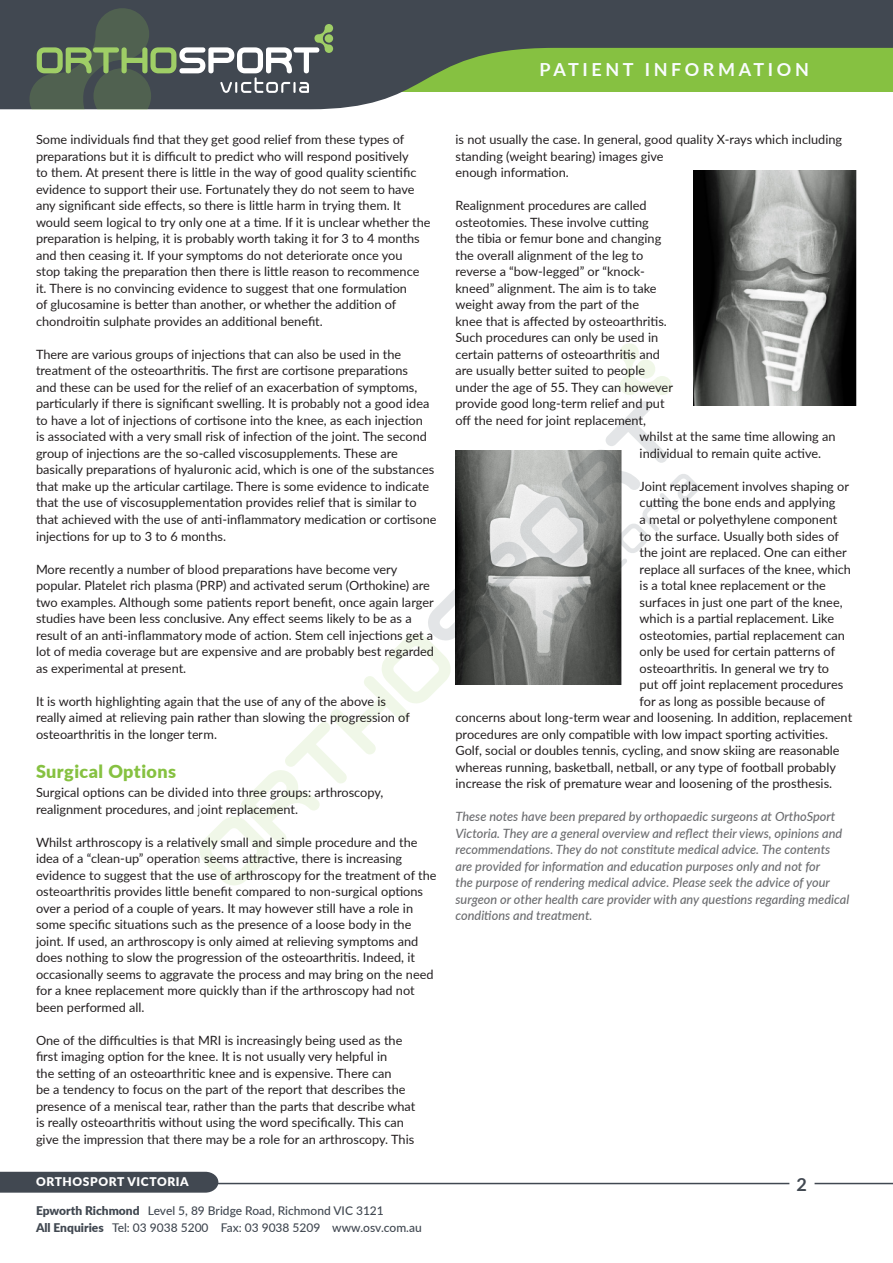
<style>
.page{position:relative;width:893px;height:1263px;background:#fff}
.page>*{position:absolute;margin:0;border:0;box-sizing:border-box;transform-origin:0 0}
.t1{font:700 18px "Lato";letter-spacing:.2em;color:#f9fcfe}
.SUBHEADING{font:900 18px "Lato";letter-spacing:.025em;color:#86c141}
.t2{font:700 18px "Lato";color:#414851}
.Body{font:12.75px/16.5px "Lato";color:#231f20}
.Disclaimer{font:italic 500 12.75px/16.5px "Lato";color:#6c6d70}
.t3{font:500 12px/16.5px "Lato";color:#414851}
.t4{font:900 12px "Lato";letter-spacing:.05em;color:#fff}
.s1{font-weight:900}
</style>
<div class="page">
<svg style="left:0;top:0;width:893px;height:109px;background:#6e8363"></svg>
<hr style="left:200px;top:1183px;width:589px;height:1px;background:#414851">
<div style="left:0;top:1172px;width:218px;height:21px;background:#414851"></div>
<hr style="left:814px;top:1183px;width:79px;height:1px;background:#414851">
<svg style="left:30px;top:8px;width:303px;height:102px;background:#58635f"></svg>
<img style="left:693px;top:170px;width:164px;height:236px">
<svg style="left:620px;top:343px;width:52px;height:52px"></svg>
<svg style="left:200px;top:401px;width:500px;height:485px"></svg>
<h1 class="t1" style="left:539px;top:56px;width:271px">PATIENT INFORMATION</h1>
<p class="Body" style="left:36px;top:131px;width:396px">Some individuals find that they get good relief from these types of preparations but it is difficult to predict who will respond positively<br>to them. At present there is little in the way of good quality scientific evidence to support their use. Fortunately they do not seem to have any significant side effects, so there is little harm in trying them. It would seem logical to try only one at a time. If it is unclear whether the preparation is helping, it is probably worth taking it for 3 to 4 months and then ceasing it. If your symptoms do not deteriorate once you<br>stop taking the preparation then there is little reason to recommence it. There is no convincing evidence to suggest that one formulation<br>of glucosamine is better than another, or whether the addition of chondroitin sulphate provides an additional benefit.</p>
<p class="Body" style="left:36px;top:346px;width:402px">There are various groups of injections that can also be used in the treatment of the osteoarthritis. The first are cortisone preparations<br>and these can be used for the relief of an exacerbation of symptoms, particularly if there is significant swelling. It is probably not a good idea to have a lot of injections of cortisone into the knee, as each injection<br>is associated with a very small risk of infection of the joint. The second group of injections are the so-called viscosupplements. These are basically preparations of hyaluronic acid, which is one of the substances that make up the articular cartilage. There is some evidence to indicate that the use of viscosupplementation provides relief that is similar to that achieved with the use of anti-inflammatory medication or cortisone injections for up to 3 to 6 months.</p>
<p class="Body" style="left:36px;top:560px;width:400px">More recently a number of blood preparations have become very popular. Platelet rich plasma (PRP) and activated serum (Orthokine) are two examples. Although some patients report benefit, once again larger studies have been less conclusive. Any effect seems likely to be as a result of an anti-inflammatory mode of action. Stem cell injections get a lot of media coverage but are expensive and are probably best regarded as experimental at present.</p>
<p class="Body" style="left:36px;top:692px;width:375px">It is worth highlighting again that the use of any of the above is really aimed at relieving pain rather than slowing the progression of osteoarthritis in the longer term.</p>
<p class="SUBHEADING" style="left:36px;top:757px;width:142px">Surgical Options</p>
<p class="Body" style="left:36px;top:784px;width:349px">Surgical options can be divided into three groups: arthroscopy, realignment procedures, and joint replacement.</p>
<p class="Body" style="left:36px;top:833px;width:402px">Whilst arthroscopy is a relatively small and simple procedure and the idea of a “clean-up” operation seems attractive, there is increasing evidence to suggest that the use of arthroscopy for the treatment of the osteoarthritis provides little benefit compared to non-surgical options over a period of a couple of years. It may however still have a role in some specific situations such as the presence of a loose body in the joint. If used, an arthroscopy is only aimed at relieving symptoms and does nothing to slow the progression of the osteoarthritis. Indeed, it occasionally seems to aggravate the process and may bring on the need for a knee replacement more quickly than if the arthroscopy had not been performed all.</p>
<p class="Body" style="left:36px;top:1031px;width:381px">One of the difficulties is that MRI is increasingly being used as the first imaging option for the knee. It is not usually very helpful in<br>the setting of an osteoarthritic knee and is expensive. There can<br>be a tendency to focus on the part of the report that describes the presence of a meniscal tear, rather than the parts that describe what is really osteoarthritis without using the word specifically. This can give the impression that there may be a role for an arthroscopy. This</p>
<p class="t4" style="left:36px;top:1173px;width:154px">ORTHOSPORT VICTORIA</p>
<p class="t3" style="left:36px;top:1202px;width:387px"><span class="s1">Epworth Richmond</span> Level 5, 89 Bridge Road, Richmond VIC 3121<br><span class="s1">All Enquiries</span> Tel: 03 9038 5200 Fax: 03 9038 5209 www.osv.com.au</p>
<p class="Body" style="left:455px;top:131px;width:388px">is not usually the case. In general, good quality X-rays which including standing (weight bearing) images give<br>enough information.</p>
<p class="Body" style="left:455px;top:197px;width:193px">Realignment procedures are called</p>
<p class="Body" style="left:455px;top:214px;width:195px">osteotomies. These involve cutting</p>
<p class="Body" style="left:455px;top:230px;width:207px">the tibia or femur bone and changing</p>
<p class="Body" style="left:455px;top:247px;width:189px">the overall alignment of the leg to</p>
<p class="Body" style="left:455px;top:263px;width:191px">reverse a “bow-legged” or “knock-</p>
<p class="Body" style="left:455px;top:280px;width:203px">kneed” alignment. The aim is to take</p>
<p class="Body" style="left:455px;top:296px;width:185px">weight away from the part of the</p>
<p class="Body" style="left:455px;top:313px;width:213px">knee that is affected by osteoarthritis.</p>
<p class="Body" style="left:455px;top:329px;width:204px">Such procedures can only be used in</p>
<p class="Body" style="left:455px;top:346px;width:206px">certain patterns of osteoarthritis and</p>
<p class="Body" style="left:455px;top:362px;width:191px">are usually better suited to people</p>
<p class="Body" style="left:455px;top:379px;width:219px">under the age of 55. They can however</p>
<p class="Body" style="left:455px;top:395px;width:211px">provide good long-term relief and put</p>
<p class="Body" style="left:455px;top:412px;width:192px">off the need for joint replacement,</p>
<p class="Body" style="left:640px;top:428px;width:197px">whilst at the same time allowing an</p>
<p class="Body" style="left:640px;top:445px;width:183px">individual to remain quite active.</p>
<p class="Body" style="left:640px;top:478px;width:211px">Joint replacement involves shaping or</p>
<p class="Body" style="left:640px;top:494px;width:197px">cutting the bone ends and applying</p>
<p class="Body" style="left:640px;top:511px;width:199px">a metal or polyethylene component</p>
<p class="Body" style="left:640px;top:527px;width:201px">to the surface. Usually both sides of</p>
<p class="Body" style="left:640px;top:544px;width:209px">the joint are replaced. One can either</p>
<p class="Body" style="left:640px;top:560px;width:213px">replace all surfaces of the knee, which</p>
<p class="Body" style="left:640px;top:577px;width:188px">is a total knee replacement or the</p>
<p class="Body" style="left:640px;top:593px;width:204px">surfaces in just one part of the knee,</p>
<p class="Body" style="left:640px;top:610px;width:196px">which is a partial replacement. Like</p>
<p class="Body" style="left:640px;top:626px;width:207px">osteotomies, partial replacement can</p>
<p class="Body" style="left:640px;top:643px;width:197px">only be used for certain patterns of</p>
<p class="Body" style="left:640px;top:659px;width:191px">osteoarthritis. In general we try to</p>
<p class="Body" style="left:640px;top:676px;width:205px">put off joint replacement procedures</p>
<p class="Body" style="left:640px;top:692px;width:187px">for as long as possible because of</p>
<p class="Body" style="left:455px;top:709px;width:398px">concerns about long-term wear and loosening. In addition, replacement</p>
<p class="Body" style="left:455px;top:725px;width:374px">procedures are only compatible with low impact sporting activities.</p>
<p class="Body" style="left:455px;top:742px;width:386px">Golf, social or doubles tennis, cycling, and snow skiing are reasonable</p>
<p class="Body" style="left:455px;top:758px;width:382px">whereas running, basketball, netball, or any type of football probably</p>
<p class="Body" style="left:455px;top:775px;width:378px">increase the risk of premature wear and loosening of the prosthesis.</p>
<p class="Disclaimer" style="left:455px;top:807px;width:395px">These notes have been prepared by orthopaedic surgeons at OrthoSport Victoria. They are a general overview and reflect their views, opinions and recommendations. They do not constitute medical advice. The contents are provided for information and education purposes only and not for<br>the purpose of rendering medical advice. Please seek the advice of your surgeon or other health care provider with any questions regarding medical conditions and treatment.</p>
<h1 class="t2" style="left:796px;top:1171px;width:12px">2</h1>
</div>
